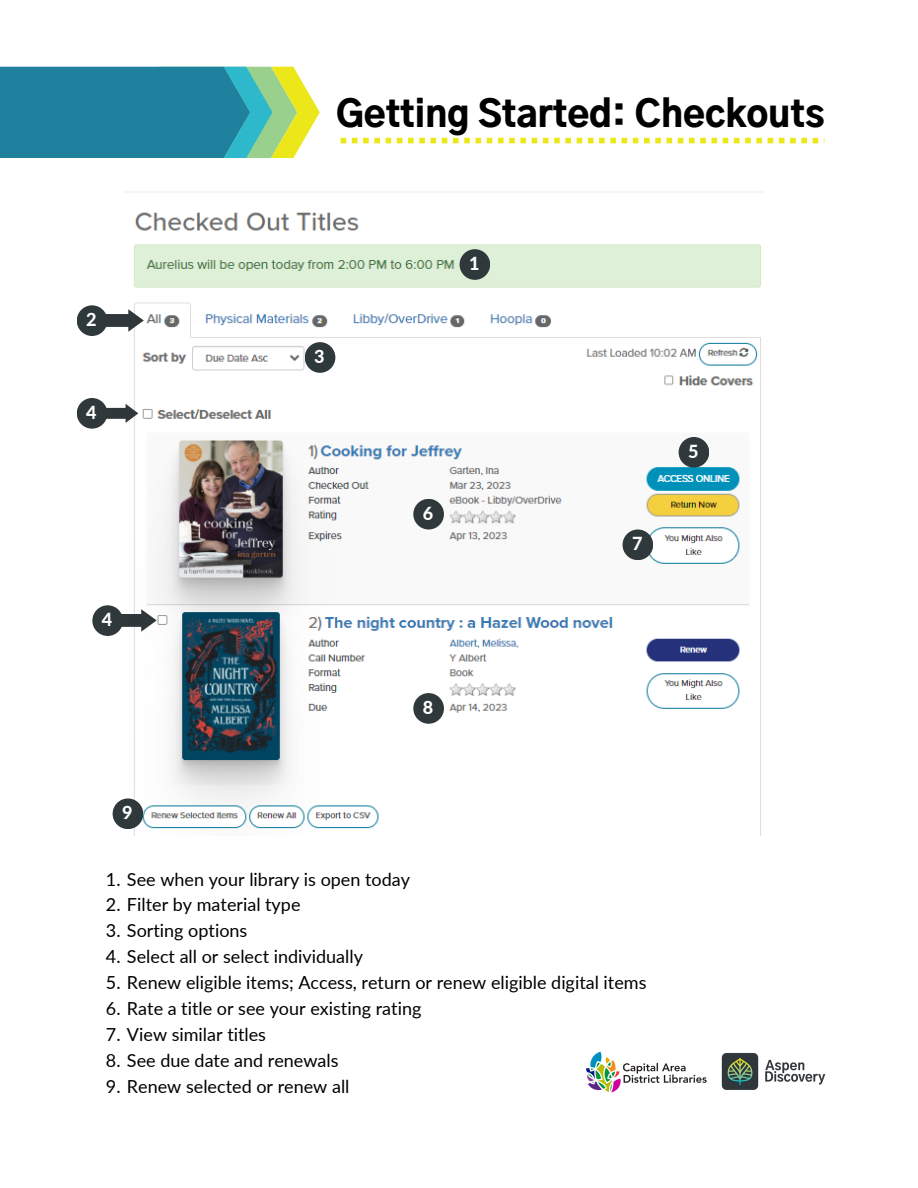
<style>
.page{position:relative;width:918px;height:1188px;background:#fff}
.page>*{position:absolute;margin:0;border:0;box-sizing:border-box;transform-origin:0 0}
.t1{font:900 36px "Gothic A1";color:#000}
.t2{font:18px "Lato";color:#000}
.t3{font:800 18px "Lato";color:#fff}
</style>
<div class="page">
<svg style="left:0;top:67px;width:320px;height:91px;background:#42979a"></svg>
<img style="left:132px;top:212px;width:629px;height:623px">
<svg style="left:103px;top:309px;width:41px;height:23px"></svg>
<svg style="left:341px;top:138px;width:483px;height:5px"></svg>
<svg style="left:118px;top:609px;width:39px;height:23px"></svg>
<svg style="left:104px;top:404px;width:34px;height:19px"></svg>
<img style="left:721px;top:1052px;width:105px;height:38px">
<img style="left:586px;top:1051px;width:121px;height:42px">
<div style="left:460px;top:249px;width:30px;height:31px;background:#2f383b;border-radius:50%"></div>
<div style="left:77px;top:305px;width:30px;height:31px;background:#2f383b;border-radius:50%"></div>
<div style="left:305px;top:342px;width:30px;height:31px;background:#2f383b;border-radius:50%"></div>
<div style="left:77px;top:398px;width:30px;height:31px;background:#2f383b;border-radius:50%"></div>
<div style="left:92px;top:605px;width:31px;height:31px;background:#2f383b;border-radius:50%"></div>
<div style="left:679px;top:437px;width:30px;height:31px;background:#2f383b;border-radius:50%"></div>
<div style="left:413px;top:499px;width:31px;height:31px;background:#2f383b;border-radius:50%"></div>
<div style="left:623px;top:530px;width:30px;height:30px;background:#2f383b;border-radius:50%"></div>
<div style="left:413px;top:693px;width:31px;height:31px;background:#2f383b;border-radius:50%"></div>
<div style="left:113px;top:798px;width:30px;height:31px;background:#2f383b;border-radius:50%"></div>
<h1 class="t1" style="left:336px;top:98px;width:490px">Getting Started: Checkouts</h1>
<p class="t3" style="left:86px;top:309px;width:12px">2</p>
<p class="t3" style="left:86px;top:401px;width:12px">4</p>
<p class="t3" style="left:102px;top:608px;width:12px">4</p>
<p class="t3" style="left:122px;top:802px;width:12px">9</p>
<p class="t3" style="left:314px;top:345px;width:12px">3</p>
<p class="t3" style="left:469px;top:252px;width:12px">1</p>
<p class="t3" style="left:423px;top:502px;width:12px">6</p>
<p class="t3" style="left:423px;top:696px;width:12px">8</p>
<p class="t3" style="left:632px;top:533px;width:12px">7</p>
<p class="t2" style="left:106px;top:868px;width:306px">1. See when your library is open today</p>
<p class="t2" style="left:106px;top:894px;width:196px">2. Filter by material type</p>
<p class="t2" style="left:106px;top:920px;width:143px">3. Sorting options</p>
<p class="t2" style="left:106px;top:945px;width:259px">4. Select all or select individually</p>
<p class="t2" style="left:106px;top:971px;width:542px">5. Renew eligible items; Access, return or renew eligible digital items</p>
<p class="t2" style="left:106px;top:997px;width:317px">6. Rate a title or see your existing rating</p>
<p class="t2" style="left:106px;top:1023px;width:162px">7. View similar titles</p>
<p class="t2" style="left:106px;top:1049px;width:234px">8. See due date and renewals</p>
<p class="t2" style="left:106px;top:1075px;width:245px">9. Renew selected or renew all</p>
<p class="t3" style="left:688px;top:440px;width:12px">5</p>
</div>
